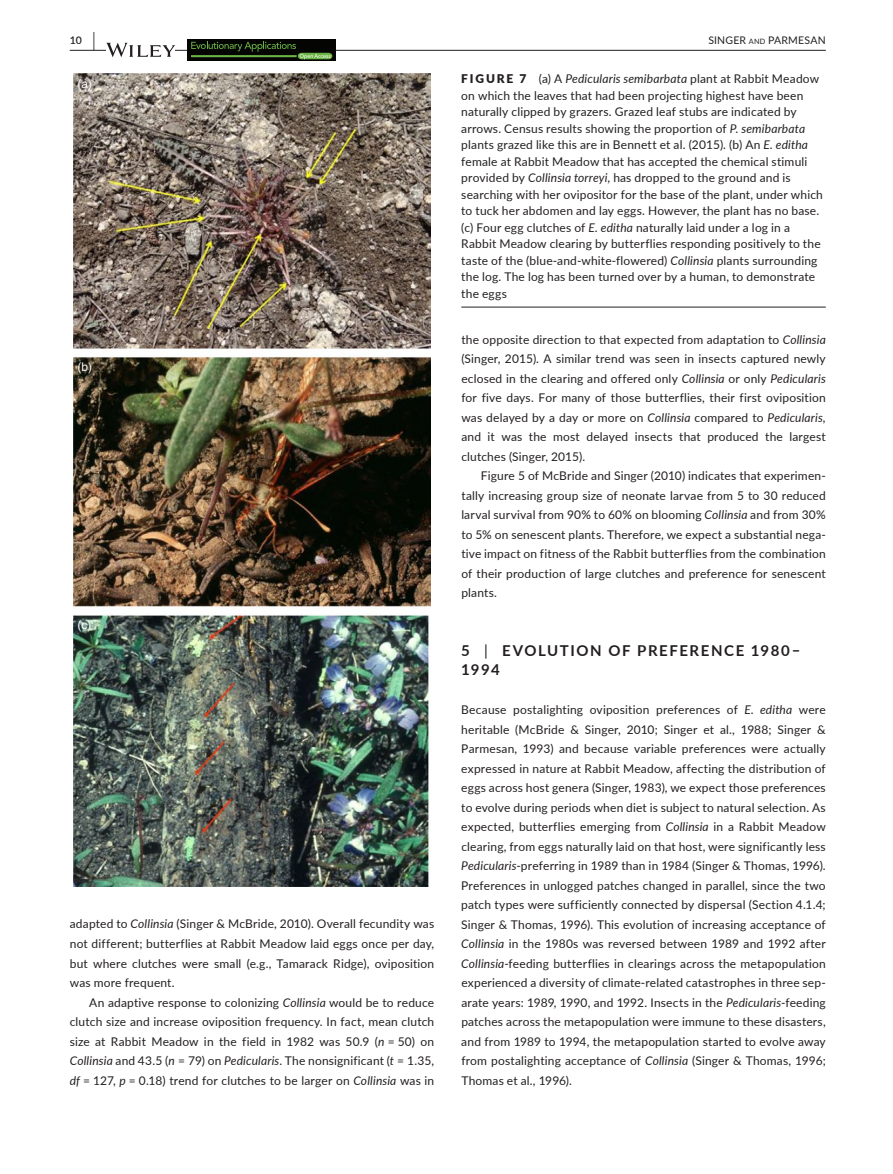
<style>
.page{position:relative;width:893px;height:1174px;background:#fff}
.page>*{position:absolute;margin:0;border:0;box-sizing:border-box;transform-origin:0 0}
.t1{font:700 15px/19.5px "Lato";letter-spacing:.105em;color:#231f20}
.t2{font:12px/19.5px "Lato";letter-spacing:.015em;color:#231f20;text-align:justify}
.t3{font:12px "Helvetica";color:#fff}
.t4{font:10.5px "Lato";letter-spacing:.02em;color:#231f20}
.t5{font:600 10.5px "Lato";color:#231f20}
.s1{font-size:19.5px}
.s2{font-size:7.35px}
.s3{font-style:italic}
.s4{font-weight:900}
.s5{font-weight:400}
</style>
<div class="page">
<hr style="left:70px;top:50px;width:756px;height:1px;background:#231f20">
<svg style="left:106px;top:43px;width:69px;height:14px"></svg>
<div style="left:187px;top:40px;width:149px;height:21px;background:#040503"></div>
<svg style="left:191px;top:41px;width:141px;height:18px"></svg>
<hr style="left:461px;top:307px;width:365px;height:1px;background:#231f20">
<img style="left:73px;top:73px;width:358px;height:813px">
<p class="t5" style="left:70px;top:33px;width:27px">10 <span class="s1">|</span></p>
<p class="t4" style="left:708px;top:33px;width:119px">SINGER <span class="s2">an d</span> PARMESAN</p>
<p class="t3" style="left:78px;top:77px;width:16px">(a)</p>
<p class="t3" style="left:78px;top:360px;width:16px">(b)</p>
<p class="t3" style="left:78px;top:618px;width:15px">(c)</p>
<p class="t2" style="left:70px;top:914px;width:366px">adapted to <span class="s3">Collinsia</span> (Singer &amp; McBride, 2010). Overall fecundity was not different; butterflies at Rabbit Meadow laid eggs once per day, but where clutches were small (e.g., Tamarack Ridge), oviposition was more frequent.</p>
<p class="t2" style="left:70px;top:992px;width:366px;text-indent:20px">An adaptive response to colonizing <span class="s3">Collinsia</span> would be to reduce clutch size and increase oviposition frequency. In fact, mean clutch size at Rabbit Meadow in the field in 1982 was 50.9 (<span class="s3">n</span> = 50) on <span class="s3">Collinsia</span> and 43.5 (<span class="s3">n</span> = 79) on <span class="s3">Pedicularis</span>. The nonsignificant (<span class="s3">t</span> = 1.35, <span class="s3">df</span> = 127, <span class="s3">p</span> = 0.18) trend for clutches to be larger on <span class="s3">Collinsia</span> was in</p>
<p class="t2" style="left:461px;top:70px;width:363px;line-height:16.5px;text-align:left"><span class="s4">FIGURE 7</span> (a) A <span class="s3">Pedicularis semibarbata</span> plant at Rabbit Meadow on which the leaves that had been projecting highest have been naturally clipped by grazers. Grazed leaf stubs are indicated by arrows. Census results showing the proportion of <span class="s3">P. semibarbata </span>plants grazed like this are in Bennett et al. (2015). (b) An <span class="s3">E. editha </span>female at Rabbit Meadow that has accepted the chemical stimuli provided by <span class="s3">Collinsia torreyi</span>, has dropped to the ground and is searching with her ovipositor for the base of the plant, under which to tuck her abdomen and lay eggs. However, the plant has no base. (c) Four egg clutches of <span class="s3">E. editha</span> naturally laid under a log in a Rabbit Meadow clearing by butterflies responding positively to the taste of the (blue‐and‐white‐flowered) <span class="s3">Collinsia</span> plants surrounding the log. The log has been turned over by a human, to demonstrate the eggs</p>
<p class="t2" style="left:461px;top:329px;width:366px">the opposite direction to that expected from adaptation to <span class="s3">Collinsia </span>(Singer, 2015). A similar trend was seen in insects captured newly eclosed in the clearing and offered only <span class="s3">Collinsia</span> or only <span class="s3">Pedicularis </span>for five days. For many of those butterflies, their first oviposition was delayed by a day or more on <span class="s3">Collinsia</span> compared to <span class="s3">Pedicularis, </span>and it was the most delayed insects that produced the largest clutches (Singer, 2015)<span class="s3">.</span></p>
<p class="t2" style="left:461px;top:465px;width:366px;text-indent:20px">Figure 5 of McBride and Singer (2010) indicates that experimen‐ tally increasing group size of neonate larvae from 5 to 30 reduced larval survival from 90% to 60% on blooming <span class="s3">Collinsia</span> and from 30% to 5% on senescent plants. Therefore, we expect a substantial nega‐ tive impact on fitness of the Rabbit butterflies from the combination of their production of large clutches and preference for senescent plants.</p>
<p class="t1" style="left:461px;top:640px;width:341px">5 <span class="s5">|</span> EVOLUTION OF PREFERENCE 1980–<br>1994</p>
<p class="t2" style="left:461px;top:699px;width:366px">Because postalighting oviposition preferences of <span class="s3">E. editha</span> were heritable (McBride &amp; Singer, 2010; Singer et al., 1988; Singer &amp; Parmesan, 1993) and because variable preferences were actually expressed in nature at Rabbit Meadow, affecting the distribution of eggs across host genera (Singer, 1983), we expect those preferences to evolve during periods when diet is subject to natural selection. As expected, butterflies emerging from <span class="s3">Collinsia</span> in a Rabbit Meadow clearing, from eggs naturally laid on that host, were significantly less <span class="s3">Pedicularis</span>‐preferring in 1989 than in 1984 (Singer &amp; Thomas, 1996).<br>Preferences in unlogged patches changed in parallel, since the two patch types were sufficiently connected by dispersal (Section 4.1.4; Singer &amp; Thomas, 1996). This evolution of increasing acceptance of <span class="s3">Collinsia</span> in the 1980s was reversed between 1989 and 1992 after <span class="s3">Collinsia</span>‐feeding butterflies in clearings across the metapopulation experienced a diversity of climate‐related catastrophes in three sep‐ arate years: 1989, 1990, and 1992. Insects in the <span class="s3">Pedicularis</span>‐feeding patches across the metapopulation were immune to these disasters, and from 1989 to 1994, the metapopulation started to evolve away from postalighting acceptance of <span class="s3">Collinsia</span> (Singer &amp; Thomas, 1996; Thomas et al., 1996).</p>
</div>
